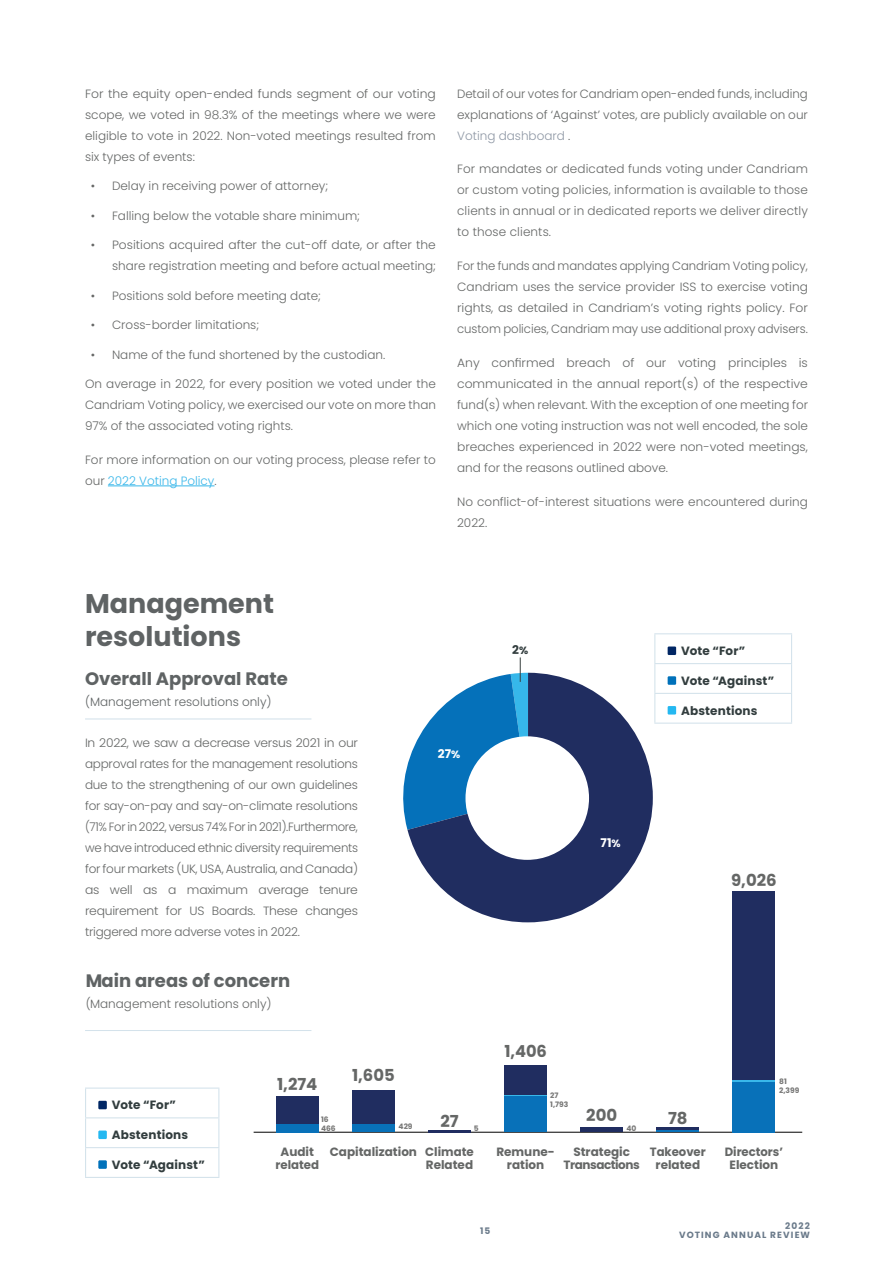
<style>
.page{position:relative;width:893px;height:1263px;background:#fff}
.page>*{position:absolute;margin:0;border:0;box-sizing:border-box;transform-origin:0 0}
.t1{font:700 27px/33px "Poppins";color:#5f6364}
.t2{font:700 18px "Poppins";color:#5f6364}
.t3{font:700 16.5px "Poppins";color:#656766}
.t4{font:300 12px/21px "Poppins";color:#656766;text-align:justify}
.t5{font:700 12px/13.5px "Poppins";color:#656766;text-align:center}
.t6{font:700 12px "Poppins";letter-spacing:.01em;color:#323d3e}
.t7{font:300 12px "Poppins";color:#5f6364}
.t8{font:700 12px/13.5px "Poppins";letter-spacing:-.04em;color:#656766;text-align:center}
.t9{font:700 12px "Poppins";color:#fff}
.t10{font:700 9px/9px "Poppins";letter-spacing:.125em;color:#6a7a8a;text-align:right}
.t11{font:700 7.5px/9px "Poppins";color:#767675}
.s1{color:#39b7ea}
.s2{color:#8f98a5}
.s3{font-size:10.5px}
</style>
<div class="page">
<hr style="left:108px;top:486px;width:107px;height:1px;background:#39b7ea">
<svg style="left:407px;top:673px;width:246px;height:249px;fill:#202d60"></svg>
<div style="left:465px;top:736px;width:124px;height:124px;background:#fff;border-radius:50%"></div>
<svg style="left:403px;top:657px;width:125px;height:173px"></svg>
<hr style="left:654px;top:633px;width:138px;height:1px;background:#d3e2eb">
<hr style="left:654px;top:663px;width:138px;height:1px;background:#d3e2eb">
<svg style="left:654px;top:634px;width:1px;height:89px"></svg>
<hr style="left:654px;top:693px;width:138px;height:1px;background:#d3e2eb">
<svg style="left:791px;top:634px;width:1px;height:89px"></svg>
<hr style="left:654px;top:723px;width:138px;height:1px;background:#d3e2eb">
<svg style="left:668px;top:646px;width:8px;height:9px"></svg>
<svg style="left:668px;top:676px;width:8px;height:9px"></svg>
<svg style="left:668px;top:706px;width:8px;height:8px"></svg>
<hr style="left:85px;top:1087px;width:134px;height:2px;background:#d3e2eb">
<hr style="left:85px;top:1147px;width:134px;height:1px;background:#d3e2eb">
<svg style="left:85px;top:1089px;width:1px;height:88px"></svg>
<hr style="left:85px;top:1117px;width:134px;height:1px;background:#d3e2eb">
<hr style="left:85px;top:1177px;width:134px;height:1px;background:#d3e2eb">
<svg style="left:218px;top:1089px;width:1px;height:88px"></svg>
<svg style="left:98px;top:1101px;width:9px;height:8px"></svg>
<svg style="left:98px;top:1130px;width:9px;height:9px"></svg>
<svg style="left:98px;top:1160px;width:9px;height:9px"></svg>
<hr style="left:85px;top:718px;width:226px;height:1px;background:#d3e2eb">
<hr style="left:254px;top:1132px;width:548px;height:1px;background:#000">
<div style="left:276px;top:1124px;width:43px;height:8px;background:#0871b9"></div>
<hr style="left:276px;top:1123px;width:43px;height:1px;background:#39b7ea">
<div style="left:276px;top:1096px;width:43px;height:27px;background:#202d60"></div>
<div style="left:352px;top:1123px;width:43px;height:9px;background:#0871b9"></div>
<div style="left:352px;top:1090px;width:43px;height:33px;background:#202d60"></div>
<div style="left:504px;top:1095px;width:43px;height:37px;background:#0871b9"></div>
<hr style="left:504px;top:1094px;width:43px;height:1px;background:#39b7ea">
<div style="left:504px;top:1065px;width:43px;height:29px;background:#202d60"></div>
<div style="left:580px;top:1127px;width:43px;height:5px;background:#202d60"></div>
<hr style="left:657px;top:1129px;width:42px;height:3px;background:#0871b9">
<hr style="left:657px;top:1127px;width:42px;height:2px;background:#202d60">
<div style="left:733px;top:1082px;width:42px;height:50px;background:#0871b9"></div>
<hr style="left:733px;top:1080px;width:42px;height:2px;background:#39b7ea">
<div style="left:733px;top:891px;width:42px;height:189px;background:#202d60"></div>
<hr style="left:428px;top:1130px;width:43px;height:2px;background:#202d60">
<hr style="left:85px;top:1030px;width:226px;height:1px;background:#d3e2eb">
<p class="t4" style="left:85px;top:83px;width:352px">For the equity open-ended funds segment of our voting scope, we voted in 98.3% of the meetings where we were eligible to vote in 2022. Non-voted meetings resulted from six types of events:</p>
<p class="t4" style="left:91px;top:176px;width:239px">• Delay in receiving power of attorney;</p>
<p class="t4" style="left:91px;top:205px;width:271px">• Falling below the votable share minimum;</p>
<p class="t4" style="left:91px;top:235px;width:347px;text-align:right">• Positions acquired after the cut-off date, or after the share registration meeting and before actual meeting;</p>
<p class="t4" style="left:91px;top:285px;width:232px">• Positions sold before meeting date;</p>
<p class="t4" style="left:91px;top:315px;width:170px">• Cross-border limitations;</p>
<p class="t4" style="left:91px;top:344px;width:296px">• Name of the fund shortened by the custodian.</p>
<p class="t4" style="left:85px;top:374px;width:352px">On average in 2022, for every position we voted under the Candriam Voting policy, we exercised our vote on more than 97% of the associated voting rights.</p>
<p class="t4" style="left:85px;top:449px;width:352px">For more information on our voting process, please refer to our <span class="s1">2022 Voting Policy</span>.</p>
<p class="t4" style="left:457px;top:83px;width:352px">Detail of our votes for Candriam open-ended funds, including explanations of ‘Against’ votes, are publicly available on our <span class="s2">Voting dashboard</span> .</p>
<p class="t4" style="left:457px;top:159px;width:352px">For mandates or dedicated funds voting under Candriam or custom voting policies, information is available to those clients in annual or in dedicated reports we deliver directly to those clients.</p>
<p class="t4" style="left:457px;top:256px;width:352px">For the funds and mandates applying Candriam Voting policy, Candriam uses the service provider ISS to exercise voting rights, as detailed in Candriam’s voting rights policy. For custom policies, Candriam may use additional proxy advisers.</p>
<p class="t4" style="left:457px;top:352px;width:352px">Any confirmed breach of our voting principles is communicated in the annual report(s) of the respective fund(s) when relevant. With the exception of one meeting for which one voting instruction was not well encoded, the sole breaches experienced in 2022 were non-voted meetings, and for the reasons outlined above.</p>
<p class="t4" style="left:457px;top:491px;width:352px">No conflict-of-interest situations were encountered during<br>2022.</p>
<h1 class="t1" style="left:85px;top:587px;width:190px">Management resolutions</h1>
<h2 class="t2" style="left:85px;top:669px;width:204px">Overall Approval Rate</h2>
<p class="t7" style="left:85px;top:695px;width:188px">(Management resolutions only)</p>
<p class="t6" style="left:512px;top:643px;width:17px">2<span class="s3">%</span></p>
<p class="t6" style="left:681px;top:644px;width:66px">Vote “For”</p>
<p class="t6" style="left:681px;top:674px;width:95px">Vote “Against”</p>
<p class="t6" style="left:681px;top:703px;width:78px">Abstentions</p>
<p class="t4" style="left:85px;top:732px;width:275px">In 2022, we saw a decrease versus 2021 in our approval rates for the management resolutions due to the strengthening of our own guidelines for say-on-pay and say-on-climate resolutions (71% For in 2022, versus 74% For in 2021).Furthermore, we have introduced ethnic diversity requirements for four markets (UK, USA, Australia, and Canada) as well as a maximum average tenure requirement for US Boards. These changes triggered more adverse votes in 2022.</p>
<h2 class="t2" style="left:85px;top:970px;width:207px">Main areas of concern</h2>
<p class="t4" style="left:85px;top:993px;width:188px">(Management resolutions only)</p>
<p class="t9" style="left:438px;top:747px;width:24px">27<span class="s3">%</span></p>
<p class="t9" style="left:601px;top:835px;width:22px">71<span class="s3">%</span></p>
<h3 class="t3" style="left:504px;top:1042px;width:44px">1,406</h3>
<h3 class="t3" style="left:731px;top:870px;width:47px">9,026</h3>
<p class="t6" style="left:112px;top:1098px;width:66px">Vote “For”</p>
<p class="t6" style="left:112px;top:1128px;width:78px">Abstentions</p>
<p class="t6" style="left:112px;top:1158px;width:95px">Vote “Against”</p>
<h3 class="t3" style="left:277px;top:1075px;width:42px">1,274</h3>
<h3 class="t3" style="left:352px;top:1066px;width:44px">1,605</h3>
<p class="t11" style="left:321px;top:1115px;width:16px">16<br>466</p>
<p class="t11" style="left:399px;top:1122px;width:15px">429</p>
<h3 class="t3" style="left:440px;top:1112px;width:20px">27</h3>
<p class="t11" style="left:474px;top:1124px;width:6px">5</p>
<p class="t11" style="left:550px;top:1090px;width:20px">27<br>1,793</p>
<h3 class="t3" style="left:586px;top:1105px;width:32px">200</h3>
<h3 class="t3" style="left:668px;top:1108px;width:21px">78</h3>
<p class="t11" style="left:626px;top:1124px;width:11px">40</p>
<p class="t11" style="left:779px;top:1077px;width:22px">81<br>2,399</p>
<p class="t5" style="left:275px;top:1145px;width:45px">Audit related</p>
<p class="t5" style="left:330px;top:1145px;width:145px;text-align:right">Capitalization Climate<br>Related</p>
<p class="t5" style="left:725px;top:1145px;width:60px">Directors’<br>Election</p>
<p class="t8" style="left:564px;top:1145px;width:78px">Strategic<br>Transactions</p>
<p class="t5" style="left:496px;top:1145px;width:60px">Remune&shy;ration</p>
<p class="t5" style="left:650px;top:1145px;width:57px">Takeover related</p>
<p class="t10" style="left:480px;top:1226px;width:12px">15</p>
<p class="t10" style="left:679px;top:1221px;width:132px">2022<br>VOTING ANNUAL REVIEW</p>
</div>
